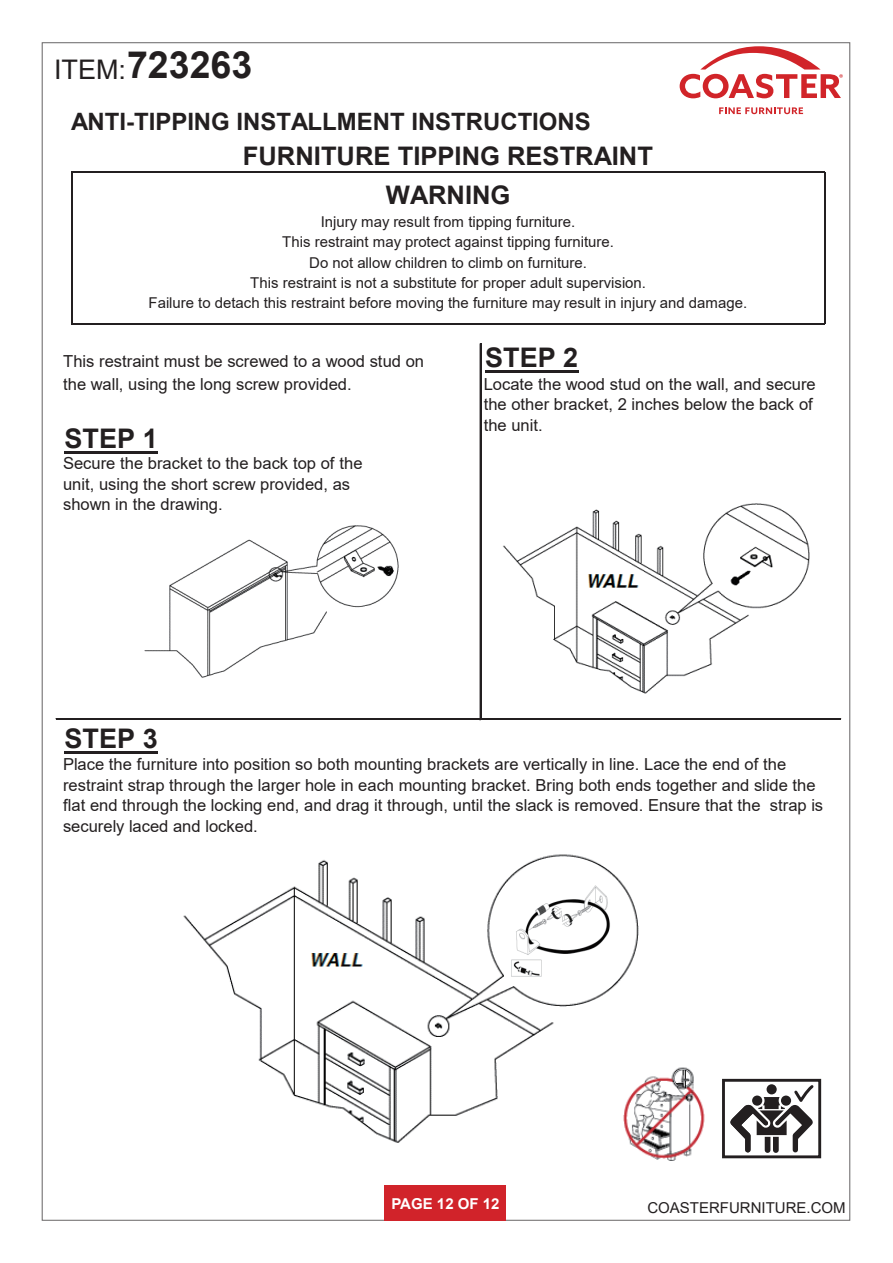
<style>
.page{position:relative;width:893px;height:1263px;background:#fff}
.page>*{position:absolute;margin:0;border:0;box-sizing:border-box;transform-origin:0 0}
.t1{font:700 37.5px "Arial";color:#231f20}
.t2{font:700 27px "Arial";color:#231f20}
.t3{font:700 25.5px/38.5px "Arial";color:#231f20;text-align:center}
.t4{font:700 24px "Arial";color:#231f20}
.t5{font:16.5px/20.5px "Arial";color:#231f20}
.t6{font:15px/20.4px "Arial";color:#231f20;text-align:center}
.t7{font:700 15px "Arial";color:#fff}
.s1{font-weight:400;font-size:27px}
</style>
<div class="page">
<hr style="left:485px;top:370px;width:93px;height:3px;background:#231f20">
<hr style="left:65px;top:451px;width:93px;height:3px;background:#231f20">
<hr style="left:65px;top:751px;width:93px;height:3px;background:#231f20">
<hr style="left:480px;top:344px;width:1px;height:376px;background:#231f20">
<hr style="left:56px;top:718px;width:785px;height:2px;background:#231f20">
<img style="left:144px;top:525px;width:255px;height:153px">
<img style="left:503px;top:503px;width:307px;height:191px">
<img style="left:183px;top:854px;width:456px;height:289px">
<div style="left:496px;top:864px;width:135px;height:134px;background:#fff;border-radius:50%"></div>
<img style="left:510px;top:886px;width:105px;height:91px">
<img style="left:610px;top:1061px;width:95px;height:99px">
<hr style="left:73px;top:171px;width:752px;height:2px;background:#231f20">
<hr style="left:71px;top:171px;width:2px;height:153px;background:#231f20">
<hr style="left:73px;top:323px;width:752px;height:1px;background:#231f20">
<hr style="left:824px;top:173px;width:1px;height:151px;background:#231f20">
<svg style="left:719px;top:107px;width:84px;height:7px"></svg>
<svg style="left:680px;top:46px;width:163px;height:52px"></svg>
<div style="left:385px;top:1185px;width:121px;height:36px;background:#d1232a"></div>
<div style="left:722px;top:1079px;width:99px;height:79px;border:3px solid #231f20"></div>
<svg style="left:729px;top:1082px;width:87px;height:71px"></svg>
<h1 class="t1" style="left:54px;top:39px;width:200px"><span class="s1">ITEM:</span> 723263</h1>
<h3 class="t4" style="left:71px;top:105px;width:521px">ANTI-TIPPING INSTALLMENT INSTRUCTIONS</h3>
<h3 class="t3" style="left:243px;top:137px;width:412px">FURNITURE TIPPING RESTRAINT<br>WARNING</h3>
<p class="t6" style="left:282px;top:211px;width:333px">Injury may result from tipping furniture.<br>This restraint may protect against tipping furniture.<br>Do not allow children to climb on furniture.</p>
<p class="t6" style="left:149px;top:293px;width:600px">Failure to detach this restraint before moving the furniture may result in injury and damage.</p>
<p class="t6" style="left:250px;top:272px;width:397px">This restraint is not a substitute for proper adult supervision.</p>
<p class="t5" style="left:63px;top:351px;width:362px">This restraint must be screwed to a wood stud on</p>
<h2 class="t2" style="left:485px;top:338px;width:95px">STEP 2</h2>
<p class="t5" style="left:63px;top:374px;width:290px">the wall, using the long screw provided.</p>
<h2 class="t2" style="left:65px;top:420px;width:95px">STEP 1</h2>
<p class="t5" style="left:484px;top:373px;width:334px">Locate the wood stud on the wall, and secure the other bracket, 2 inches below the back of the unit.</p>
<p class="t5" style="left:63px;top:453px;width:301px">Secure the bracket to the back top of the unit, using the short screw provided, as shown in the drawing.</p>
<h2 class="t2" style="left:65px;top:720px;width:95px">STEP 3</h2>
<p class="t5" style="left:63px;top:754px;width:762px">Place the furniture into position so both mounting brackets are vertically in line. Lace the end of the restraint strap through the larger hole in each mounting bracket. Bring both ends together and slide the flat end through the locking end, and drag it through, until the slack is removed. Ensure that the strap is securely laced and locked.</p>
<p class="t7" style="left:391px;top:1193px;width:110px">PAGE 12 OF 12</p>
<p class="t6" style="left:647px;top:1197px;width:200px">COASTERFURNITURE.COM</p>
</div>
